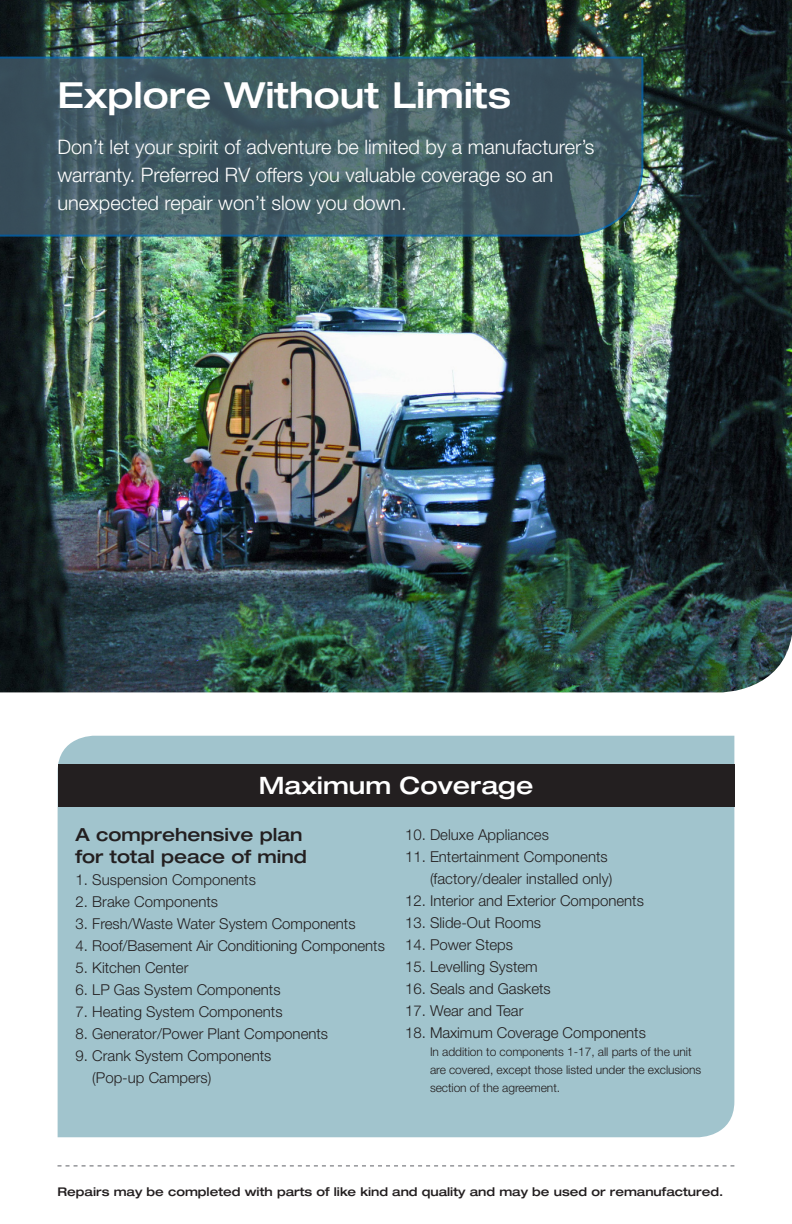
<style>
.page{position:relative;width:792px;height:1224px;background:#fff}
.page>*{position:absolute;margin:0;border:0;box-sizing:border-box;transform-origin:0 0}
.inside_title{font:500 expanded 36px "Helvetica Neue LT Std";color:#fff}
.cover_heading{font:500 expanded 24px "Helvetica Neue LT Std";color:#fff}
.intro_para{font:300 20px/28px "Helvetica Neue LT Std";color:#fff}
.body{font:500 expanded 18px/22px "Helvetica Neue LT Std";color:#231f20}
.body-2{font:300 15px/22px "Helvetica Neue LT Std";color:#231f20}
.body-3{font:300 12px/18px "Helvetica Neue LT Std";letter-spacing:-.005em;color:#231f20}
.t1{font:500 expanded 12px "Helvetica Neue LT Std";color:#231f20}
</style>
<div class="page">
<img style="left:0;top:0;width:792px;height:692px">
<svg style="left:0;top:56px;width:644px;height:182px;background:#415c65"></svg>
<svg style="left:58px;top:1165px;width:676px;height:1px"></svg>
<div style="left:58px;top:736px;width:676px;height:401px;background:#a1c4cd"></div>
<div style="left:58px;top:764px;width:676px;height:43px;background:#231f20"></div>
<p class="inside_title" style="left:57px;top:73px;width:455px">Explore Without Limits</p>
<p class="intro_para" style="left:57px;top:132px;width:539px">Don’t let your spirit of adventure be limited by a manufacturer’s warranty. Preferred RV offers you valuable coverage so an unexpected repair won’t slow you down.</p>
<p class="cover_heading" style="left:259px;top:771px;width:276px">Maximum Coverage</p>
<p class="body" style="left:76px;top:823px;width:233px">A comprehensive plan for total peace of mind</p>
<p class="body-2" style="left:76px;top:868px;width:182px">1. Suspension Components</p>
<p class="body-2" style="left:76px;top:890px;width:144px">2. Brake Components</p>
<p class="body-2" style="left:76px;top:912px;width:282px">3. Fresh/Waste Water System Components</p>
<p class="body-2" style="left:76px;top:934px;width:311px">4. Roof/Basement Air Conditioning Components</p>
<p class="body-2" style="left:76px;top:956px;width:114px">5. Kitchen Center</p>
<p class="body-2" style="left:76px;top:978px;width:207px">6. LP Gas System Components</p>
<p class="body-2" style="left:76px;top:1000px;width:208px">7. Heating System Components</p>
<p class="body-2" style="left:76px;top:1022px;width:254px">8. Generator/Power Plant Components</p>
<p class="body-2" style="left:92px;top:1044px;width:181px;text-indent:-17px">9. Crank System Components (Pop-up Campers)</p>
<p class="body-2" style="left:405px;top:823px;width:145px">10. Deluxe Appliances</p>
<p class="body-2" style="left:405px;top:845px;width:209px;text-align:right">11. Entertainment Components (factory/dealer installed only)</p>
<p class="body-2" style="left:405px;top:889px;width:240px">12. Interior and Exterior Components</p>
<p class="body-2" style="left:405px;top:911px;width:138px">13. Slide-Out Rooms</p>
<p class="body-2" style="left:405px;top:933px;width:110px">14. Power Steps</p>
<p class="body-2" style="left:405px;top:955px;width:134px">15. Levelling System</p>
<p class="body-2" style="left:405px;top:977px;width:147px">16. Seals and Gaskets</p>
<p class="body-2" style="left:405px;top:999px;width:120px">17. Wear and Tear</p>
<p class="body-2" style="left:405px;top:1021px;width:242px">18. Maximum Coverage Components</p>
<p class="body-3" style="left:430px;top:1042px;width:273px">In addition to components 1-17, all parts of the unit are covered, except those listed under the exclusions section of the agreement.</p>
<p class="t1" style="left:58px;top:1184px;width:667px">Repairs may be completed with parts of like kind and quality and may be used or remanufactured.</p>
</div>
